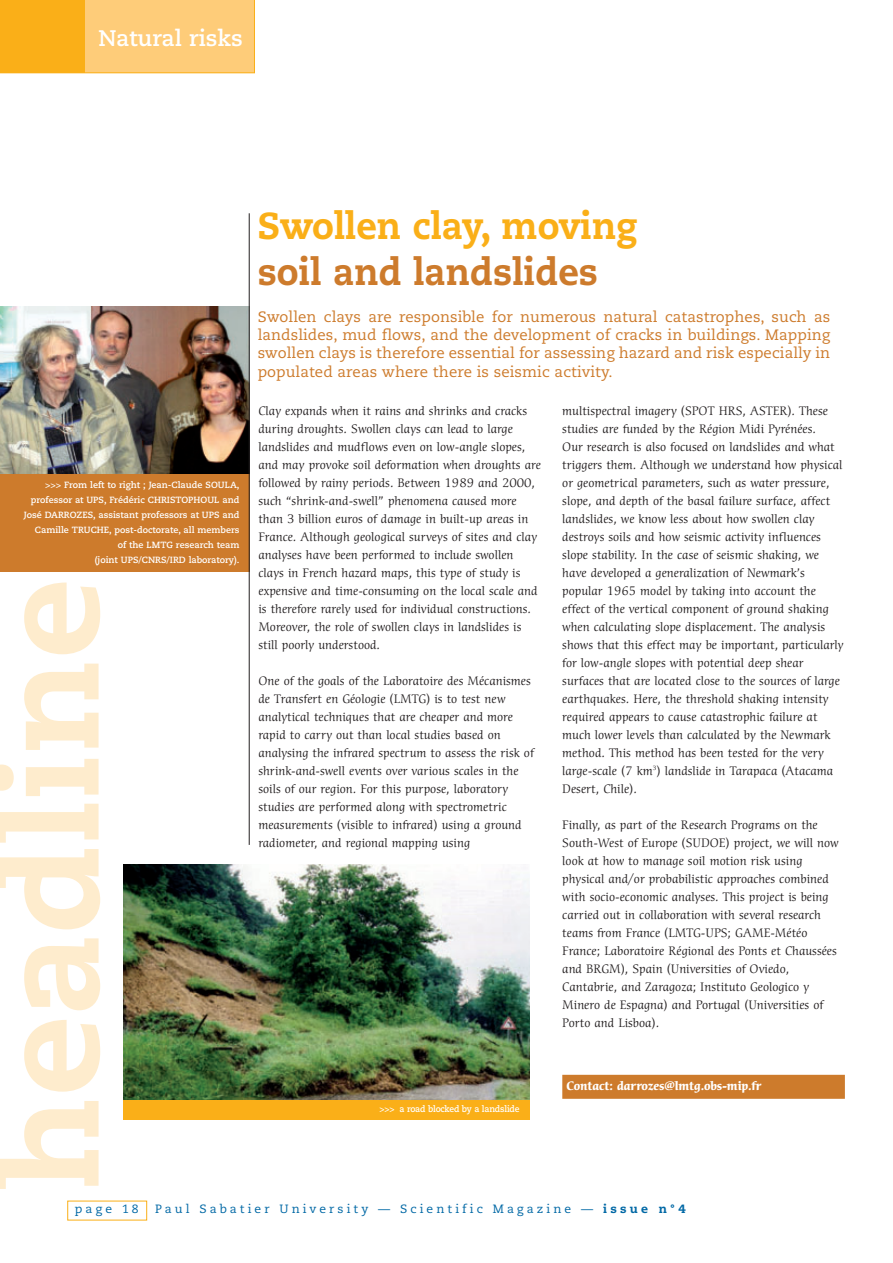
<style>
.page{position:relative;width:893px;height:1263px;background:#fff}
.page>*{position:absolute;margin:0;border:0;box-sizing:border-box;transform-origin:0 0}
.t1{font:800 139.05px "Caecilia";color:#feeccd}
.t2{font:800 37.5px "Caecilia";color:#faaf18;scale:.95 1}
.t3{font:800 37.5px "Caecilia";color:#cd7b2c;scale:.95 1}
.t4{font:700 22.5px "Caecilia";color:#fff}
.t5{font:15px/18.3px "Caecilia";letter-spacing:.005em;color:#cd7b2c;text-align:justify}
.t6{font:12px/18px "Cerigo";color:#231f20}
.t7{font:12px "Caecilia";letter-spacing:.255em;color:#0068a5}
.t8{font:700 12px "Cerigo";letter-spacing:-.015em;color:#fff}
.t9{font:700 9px/15px "Caecilia";color:#fff;text-align:right}
.t10{font:700 9px "Caecilia";letter-spacing:-.02em;color:#fff;scale:.95 1}
.s1{font-weight:800}
</style>
<div class="page">
<div style="left:562px;top:1075px;width:283px;height:24px;background:#cd7b2c"></div>
<img style="left:0;top:307px;width:249px;height:167px">
<div style="left:0;top:474px;width:250px;height:98px;background:#cd7b2c"></div>
<img style="left:123px;top:865px;width:407px;height:236px">
<div style="left:123px;top:1101px;width:407px;height:19px;background:#faaf18"></div>
<hr style="left:249px;top:213px;width:1px;height:632px;background:#231f20">
<div style="left:84px;top:1px;width:171px;height:72px;background:#fecc79"></div>
<div style="left:0;top:1px;width:84px;height:72px;background:#faaf18"></div>
<h3 class="t4" style="left:98px;top:29px;width:146px">Natural risks</h3>
<p class="t9" style="left:24px;top:478px;width:217px">&gt;&gt;&gt; From left to right ; Jean-Claude SOULA, professor at UPS, Frédéric CHRISTOPHOUL and José DARROZES, assistant professors at UPS and Camille TRUCHE, post-doctorate, all members<br>of the LMTG research team<br>(joint UPS/CNRS/IRD laboratory).</p>
<h1 class="t1" style="left:-8px;top:1191px;width:614px;rotate:-90deg">headline</h1>
<h2 class="t2" style="left:258px;top:211px;width:401px">Swollen clay, moving</h2>
<h2 class="t3" style="left:258px;top:256px;width:360px">soil and landslides</h2>
<p class="t5" style="left:258px;top:308px;width:574px">Swollen clays are responsible for numerous natural catastrophes, such as landslides, mud flows, and the development of cracks in buildings. Mapping swollen clays is therefore essential for assessing hazard and risk especially in populated areas where there is seismic activity.</p>
<p class="t6" style="left:258px;top:402px;width:284px">Clay expands when it rains and shrinks and cracks during droughts. Swollen clays can lead to large landslides and mudflows even on low-angle slopes, and may provoke soil deformation when droughts are followed by rainy periods. Between 1989 and 2000, such “shrink-and-swell” phenomena caused more than 3 billion euros of damage in built-up areas in France. Although geological surveys of sites and clay analyses have been performed to include swollen clays in French hazard maps, this type of study is expensive and time-consuming on the local scale and is therefore rarely used for individual constructions.<br>Moreover, the role of swollen clays in landslides is still poorly understood.</p>
<p class="t6" style="left:258px;top:672px;width:277px">One of the goals of the Laboratoire des Mécanismes de Transfert en Géologie (LMTG) is to test new analytical techniques that are cheaper and more rapid to carry out than local studies based on analysing the infrared spectrum to assess the risk of shrink-and-swell events over various scales in the soils of our region. For this purpose, laboratory studies are performed along with spectrometric measurements (visible to infrared) using a ground radiometer, and regional mapping using</p>
<p class="t10" style="left:379px;top:1105px;width:149px">&gt;&gt;&gt; a road blocked by a landslide</p>
<p class="t6" style="left:562px;top:402px;width:283px">multispectral imagery (SPOT HRS, ASTER). These studies are funded by the Région Midi Pyrénées.<br>Our research is also focused on landslides and what triggers them. Although we understand how physical or geometrical parameters, such as water pressure, slope, and depth of the basal failure surface, affect landslides, we know less about how swollen clay destroys soils and how seismic activity influences slope stability. In the case of seismic shaking, we have developed a generalization of Newmark’s popular 1965 model by taking into account the effect of the vertical component of ground shaking when calculating slope displacement. The analysis shows that this effect may be important, particularly for low-angle slopes with potential deep shear surfaces that are located close to the sources of large earthquakes. Here, the threshold shaking intensity required appears to cause catastrophic failure at much lower levels than calculated by the Newmark method. This method has been tested for the very large-scale (7 km<sup>3</sup>) landslide in Tarapaca (Atacama Desert, Chile).</p>
<p class="t6" style="left:562px;top:816px;width:278px">Finally, as part of the Research Programs on the South-West of Europe (SUDOE) project, we will now look at how to manage soil motion risk using physical and/or probabilistic approaches combined with socio-economic analyses. This project is being carried out in collaboration with several research teams from France (LMTG-UPS; GAME-Météo France; Laboratoire Régional des Ponts et Chaussées and BRGM), Spain (Universities of Oviedo, Cantabrie, and Zaragoza; Instituto Geologico y Minero de Espagna) and Portugal (Universities of Porto and Lisboa).</p>
<p class="t8" style="left:566px;top:1081px;width:196px">Contact: darrozes@lmtg.obs-mip.fr</p>
<p class="t7" style="left:75px;top:1203px;width:65px">page 18</p>
<p class="t7" style="left:155px;top:1203px;width:532px">Paul Sabatier University — Scientific Magazine — <span class="s1">issue n°4</span></p>
</div>
